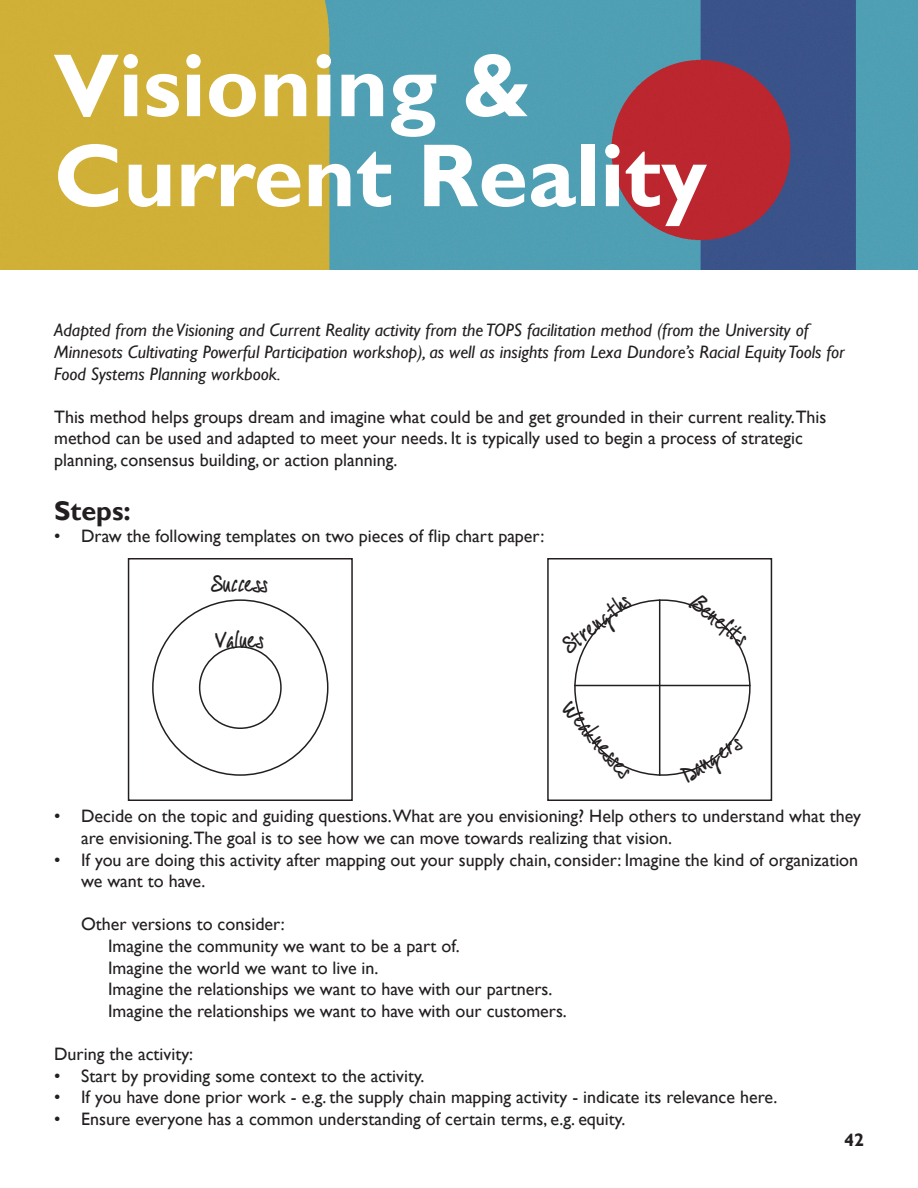
<style>
.page{position:relative;width:918px;height:1188px;background:#fff}
.page>*{position:absolute;margin:0;border:0;box-sizing:border-box;transform-origin:0 0}
.t1{font:700 90px/90px "Gill Sans";color:#fff}
.t2{font:700 27px "Gill Sans";color:#231f20}
.t3{font:21px "PW Script 09";color:#231f20}
.t4{font:18px/21.6px "Gill Sans";color:#231f20}
.t5{font:italic 18px/21.6px "Gill Sans";color:#231f20}
.t6{font:700 18px "Gill Sans";color:#231f20}
</style>
<div class="page">
<img style="left:1px;top:1px;width:916px;height:268px">
<div style="left:128px;top:558px;width:225px;height:243px;border:2px solid #231f20"></div>
<div style="left:547px;top:558px;width:225px;height:243px;border:2px solid #231f20"></div>
<div style="left:199px;top:646px;width:83px;height:83px;border:2px solid #231f20;border-radius:50%"></div>
<hr style="left:659px;top:599px;width:1px;height:177px;background:#231f20">
<hr style="left:574px;top:685px;width:177px;height:1px;background:#231f20">
<p class="t1" style="left:54px;top:43px;width:655px">Visioning &amp;<br>Current Reality</p>
<p class="t5" style="left:54px;top:320px;width:792px">Adapted from the Visioning and Current Reality activity from the TOPS facilitation method (from the University of<br>Minnesots Cultivating Powerful Participation workshop), as well as insights from Lexa Dundore’s Racial Equity Tools for<br>Food Systems Planning workbook.</p>
<p class="t4" style="left:54px;top:406px;width:774px">This method helps groups dream and imagine what could be and get grounded in their current reality.This method can be used and adapted to meet your needs. It is typically used to begin a process of strategic planning, consensus building, or action planning.</p>
<p class="t2" style="left:54px;top:495px;width:78px">Steps:</p>
<p class="t4" style="left:54px;top:525px;width:492px">• Draw the following templates on two pieces of flip chart paper:</p>
<p class="t3" style="left:212px;top:571px;width:58px">Success</p>
<p class="t3" style="left:216px;top:627px;width:50px">Values</p>
<p class="t3" style="left:558px;top:638px;width:81px;rotate:-39deg">Strengths</p>
<p class="t3" style="left:702px;top:590px;width:68px;rotate:39deg">Benefits</p>
<p class="t3" style="left:577px;top:697px;width:94px;rotate:49deg">Weaknesses</p>
<p class="t3" style="left:677px;top:765px;width:68px;rotate:-32deg">Dangers</p>
<p class="t4" style="left:81px;top:806px;width:781px;text-indent:-27px">• Decide on the topic and guiding questions.What are you envisioning? Help others to understand what they are envisioning.The goal is to see how we can move towards realizing that vision.</p>
<p class="t4" style="left:81px;top:849px;width:779px;text-indent:-27px">• If you are doing this activity after mapping out your supply chain, consider: Imagine the kind of organization we want to have.</p>
<p class="t4" style="left:81px;top:914px;width:205px">Other versions to consider:</p>
<p class="t4" style="left:108px;top:936px;width:353px">Imagine the community we want to be a part of.</p>
<p class="t4" style="left:108px;top:957px;width:272px">Imagine the world we want to live in.</p>
<p class="t4" style="left:108px;top:979px;width:446px">Imagine the relationships we want to have with our partners.</p>
<p class="t4" style="left:108px;top:1000px;width:460px">Imagine the relationships we want to have with our customers.</p>
<p class="t4" style="left:54px;top:1044px;width:141px">During the activity:</p>
<p class="t4" style="left:54px;top:1065px;width:372px">• Start by providing some context to the activity.</p>
<p class="t4" style="left:54px;top:1087px;width:725px">• If you have done prior work - e.g. the supply chain mapping activity - indicate its relevance here.</p>
<p class="t4" style="left:54px;top:1108px;width:573px">• Ensure everyone has a common understanding of certain terms, e.g. equity.</p>
<p class="t6" style="left:844px;top:1130px;width:21px">42</p>
</div>
